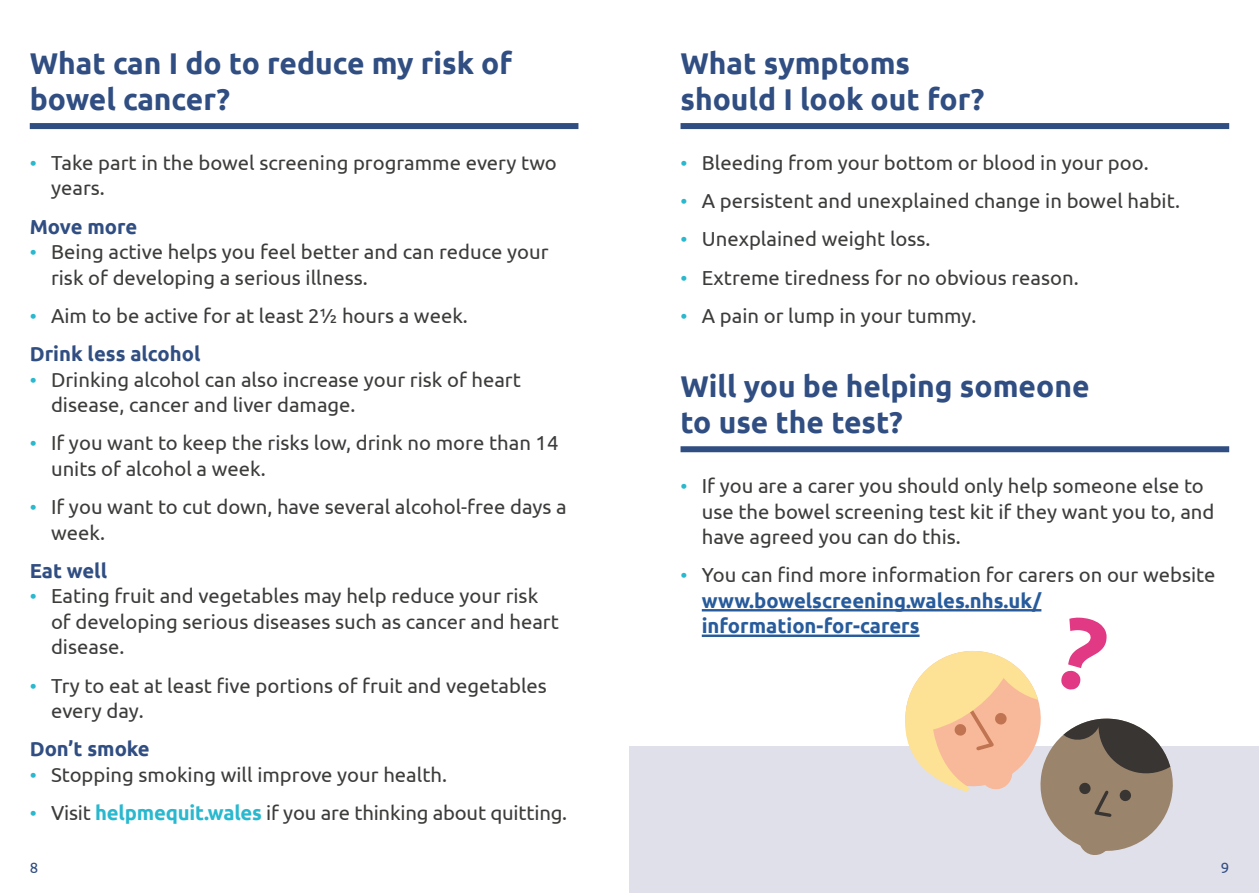
<style>
.page{position:relative;width:1259px;height:893px;background:#fff}
.page>*{position:absolute;margin:0;border:0;box-sizing:border-box;transform-origin:0 0}
.t1{font:700 30px/36px "Ubuntu";color:#304e82}
.t2{font:20.25px/25.5px "Ubuntu";color:#3c3c3b}
.t3{font:700 20.25px/25.5px "Ubuntu";color:#275b9b}
.t4{font:700 20.25px "Ubuntu";color:#304e82}
.t5{font:15px "Ubuntu";color:#304e82}
.s1{font-size:19.5px;color:#29b8ce}
.s2{font-weight:700;color:#304e82}
.s3{font-weight:700;color:#29b8ce}
.s4{font-weight:400;font-size:19.5px;color:#29b8ce}
.s5{font-weight:400;color:#3c3c3b}
</style>
<div class="page">
<div style="left:30px;top:123px;width:548px;height:6px;background:#304e82"></div>
<div style="left:680px;top:123px;width:549px;height:6px;background:#304e82"></div>
<div style="left:680px;top:446px;width:549px;height:6px;background:#304e82"></div>
<hr style="left:702px;top:609px;width:339px;height:2px;background:#275b9b">
<hr style="left:702px;top:635px;width:217px;height:2px;background:#275b9b">
<div style="left:629px;top:746px;width:630px;height:147px;background:#e0e0eb"></div>
<svg style="left:898px;top:634px;width:275px;height:221px"></svg>
<h1 class="t1" style="left:30px;top:45px;width:484px">What can I do to reduce my risk of bowel cancer?</h1>
<p class="t2" style="left:51px;top:149px;width:507px;text-indent:-21px"><span class="s1">•</span> Take part in the bowel screening programme every two years.</p>
<p class="t4" style="left:30px;top:214px;width:109px">Move more</p>
<p class="t2" style="left:51px;top:238px;width:499px;text-indent:-21px"><span class="s1">•</span> Being active helps you feel better and can reduce your risk of developing a serious illness.</p>
<p class="t2" style="left:30px;top:296px;width:440px;line-height:38.2px"><span class="s1">•</span> Aim to be active for at least 2½ hours a week.<br><span class="s2">Drink less alcohol</span></p>
<p class="t2" style="left:51px;top:366px;width:471px;text-indent:-21px"><span class="s1">•</span> Drinking alcohol can also increase your risk of heart disease, cancer and liver damage.</p>
<p class="t2" style="left:51px;top:430px;width:509px;text-indent:-21px"><span class="s1">•</span> If you want to keep the risks low, drink no more than 14 units of alcohol a week.</p>
<p class="t2" style="left:51px;top:494px;width:517px;text-indent:-21px"><span class="s1">•</span> If you want to cut down, have several alcohol-free days a week.</p>
<p class="t4" style="left:30px;top:558px;width:79px">Eat well</p>
<p class="t2" style="left:51px;top:583px;width:509px;text-indent:-21px"><span class="s1">•</span> Eating fruit and vegetables may help reduce your risk of developing serious diseases such as cancer and heart disease.</p>
<p class="t2" style="left:51px;top:672px;width:497px;text-indent:-21px"><span class="s1">•</span> Try to eat at least five portions of fruit and vegetables every day.</p>
<p class="t4" style="left:30px;top:737px;width:121px">Don’t smoke</p>
<p class="t2" style="left:30px;top:761px;width:419px"><span class="s1">•</span> Stopping smoking will improve your health.</p>
<p class="t2" style="left:30px;top:800px;width:539px"><span class="s1">•</span> Visit <span class="s3">helpmequit.wales</span> if you are thinking about quitting.</p>
<h1 class="t1" style="left:680px;top:45px;width:305px">What symptoms should I look out for?</h1>
<p class="t2" style="left:680px;top:149px;width:470px"><span class="s1">•</span> Bleeding from your bottom or blood in your poo.</p>
<p class="t2" style="left:680px;top:187px;width:501px"><span class="s1">•</span> A persistent and unexplained change in bowel habit.</p>
<p class="t2" style="left:680px;top:226px;width:251px"><span class="s1">•</span> Unexplained weight loss.</p>
<p class="t2" style="left:680px;top:264px;width:400px"><span class="s1">•</span> Extreme tiredness for no obvious reason.</p>
<p class="t2" style="left:680px;top:302px;width:297px"><span class="s1">•</span> A pain or lump in your tummy.</p>
<h1 class="t1" style="left:680px;top:368px;width:410px">Will you be helping someone to use the test?</h1>
<p class="t2" style="left:702px;top:472px;width:514px;text-indent:-21px"><span class="s1">•</span> If you are a carer you should only help someone else to use the bowel screening test kit if they want you to, and have agreed you can do this.</p>
<p class="t3" style="left:702px;top:562px;width:515px;text-indent:-21px"><span class="s4">•</span> <span class="s5">You can find more information for carers on our website </span>www.bowelscreening.wales.nhs.uk/ information-for-carers</p>
<p class="t5" style="left:30px;top:859px;width:10px">8</p>
<p class="t5" style="left:1220px;top:859px;width:10px">9</p>
</div>
